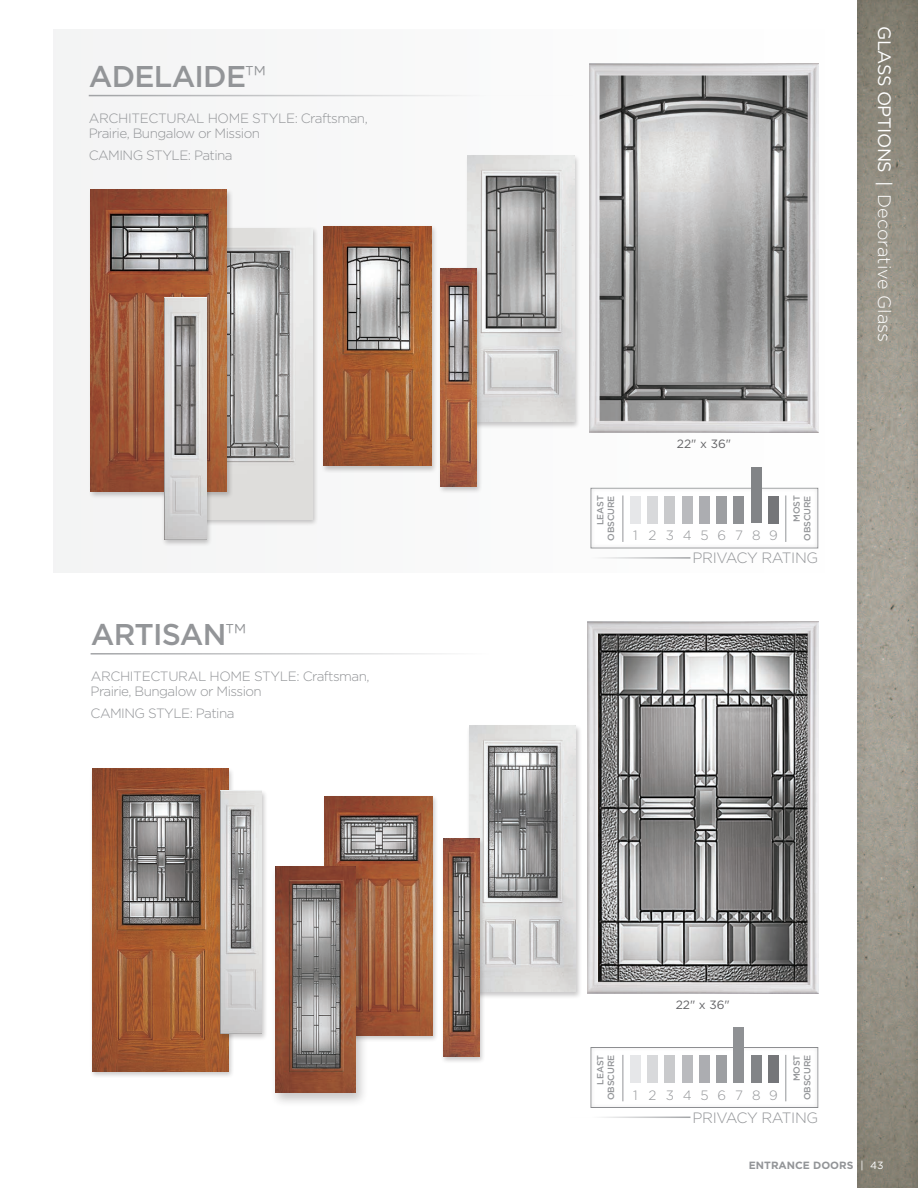
<style>
.page{position:relative;width:918px;height:1188px;background:#fff}
.page>*{position:absolute;margin:0;border:0;box-sizing:border-box;transform-origin:0 0}
.t1{font:500 30px "Gotham";letter-spacing:-.025em;color:#939598}
.t2{font:300 18px "Gotham";color:#fff}
.t3{font:300 15px "Gotham";letter-spacing:-.025em;color:#939598}
.t4{font:300 13.5px/15px "Gotham";letter-spacing:-.04em;color:#939598}
.t5{font:12px "Gotham";color:#636366}
.t6{font:700 10.5px "Gotham";color:#939598}
.t7{font:500 9px/10.5px "Gotham";letter-spacing:-.01em;color:#939598;text-align:right}
.s1{font-weight:300}
.s2{font-weight:400}
.s3{font-weight:400;color:#fff}
</style>
<div class="page">
<svg style="left:857px;top:0;width:61px;height:1188px;background:#999488"></svg>
<div style="left:53px;top:29px;width:781px;height:544px;background:#f8f8f9"></div>
<hr style="left:89px;top:95px;width:484px;height:1px;background:#939598">
<img style="left:589px;top:63px;width:229px;height:369px">
<div style="left:589px;top:486px;width:231px;height:63px;background:#231f20;opacity:.15"></div>
<hr style="left:569px;top:557px;width:121px;height:2px;background:#939598">
<div style="left:630px;top:496px;width:11px;height:27px;background:#e6e7e9"></div>
<div style="left:699px;top:496px;width:11px;height:27px;background:#acadb1"></div>
<div style="left:664px;top:496px;width:11px;height:27px;background:#c9cacc"></div>
<div style="left:734px;top:496px;width:10px;height:27px;background:#8f9194"></div>
<div style="left:647px;top:496px;width:11px;height:27px;background:#d8d9db"></div>
<div style="left:716px;top:496px;width:11px;height:27px;background:#9d9fa2"></div>
<div style="left:682px;top:496px;width:11px;height:27px;background:#babbbe"></div>
<div style="left:751px;top:468px;width:11px;height:55px;background:#828487"></div>
<div style="left:768px;top:496px;width:11px;height:27px;background:#757679"></div>
<hr style="left:623px;top:495px;width:1px;height:47px;background:#939598">
<hr style="left:785px;top:495px;width:1px;height:47px;background:#939598">
<hr style="left:91px;top:653px;width:484px;height:2px;background:#939598">
<hr style="left:569px;top:1117px;width:121px;height:1px;background:#939598">
<div style="left:630px;top:1055px;width:11px;height:28px;background:#e6e7e9"></div>
<div style="left:699px;top:1055px;width:11px;height:28px;background:#acadb1"></div>
<div style="left:664px;top:1055px;width:11px;height:28px;background:#c9cacc"></div>
<div style="left:734px;top:1027px;width:10px;height:56px;background:#8f9194"></div>
<div style="left:647px;top:1055px;width:11px;height:28px;background:#d8d9db"></div>
<div style="left:716px;top:1055px;width:11px;height:28px;background:#9d9fa2"></div>
<div style="left:682px;top:1055px;width:11px;height:28px;background:#babbbe"></div>
<div style="left:751px;top:1055px;width:11px;height:28px;background:#828487"></div>
<div style="left:768px;top:1055px;width:11px;height:28px;background:#757679"></div>
<hr style="left:623px;top:1055px;width:1px;height:46px;background:#939598">
<hr style="left:785px;top:1055px;width:1px;height:46px;background:#939598">
<img style="left:587px;top:621px;width:231px;height:373px">
<div style="left:465px;top:154px;width:115px;height:275px;background:#231f20;opacity:.25"></div>
<img style="left:468px;top:156px;width:106px;height:266px">
<div style="left:321px;top:224px;width:117px;height:249px;background:#231f20;opacity:.25"></div>
<img style="left:324px;top:226px;width:107px;height:240px">
<div style="left:193px;top:226px;width:126px;height:301px;background:#231f20;opacity:.25"></div>
<img style="left:213px;top:228px;width:99px;height:291px">
<div style="left:88px;top:188px;width:145px;height:311px;background:#231f20;opacity:.25"></div>
<img style="left:91px;top:190px;width:136px;height:302px">
<div style="left:438px;top:266px;width:45px;height:228px;background:#231f20;opacity:.25"></div>
<img style="left:440px;top:268px;width:37px;height:218px">
<div style="left:161px;top:296px;width:52px;height:251px;background:#231f20;opacity:.25"></div>
<img style="left:164px;top:297px;width:43px;height:243px">
<div style="left:466px;top:724px;width:116px;height:276px;background:#231f20;opacity:.25"></div>
<img style="left:469px;top:726px;width:107px;height:266px">
<div style="left:322px;top:795px;width:117px;height:247px;background:#231f20;opacity:.25"></div>
<img style="left:325px;top:796px;width:108px;height:239px">
<div style="left:269px;top:863px;width:99px;height:244px;background:#231f20;opacity:.25"></div>
<img style="left:275px;top:867px;width:81px;height:226px">
<div style="left:89px;top:767px;width:146px;height:312px;background:#231f20;opacity:.25"></div>
<img style="left:92px;top:769px;width:136px;height:302px">
<div style="left:440px;top:837px;width:46px;height:227px;background:#231f20;opacity:.25"></div>
<img style="left:443px;top:838px;width:37px;height:219px">
<div style="left:217px;top:789px;width:51px;height:251px;background:#231f20;opacity:.25"></div>
<img style="left:220px;top:791px;width:42px;height:242px">
<h1 class="t1" style="left:89px;top:59px;width:178px">ADELAIDE<span class="s1">™</span></h1>
<p class="t4" style="left:89px;top:111px;width:281px">ARCHITECTURAL HOME STYLE: Craftsman,<br>Prairie, Bungalow or Mission</p>
<p class="t4" style="left:89px;top:147px;width:145px">CAMING STYLE: Patina</p>
<h1 class="t1" style="left:91px;top:618px;width:157px">ARTISAN<span class="s1">™</span></h1>
<p class="t4" style="left:91px;top:669px;width:281px">ARCHITECTURAL HOME STYLE: Craftsman,<br>Prairie, Bungalow or Mission</p>
<p class="t4" style="left:91px;top:706px;width:145px">CAMING STYLE: Patina</p>
<p class="t5" style="left:677px;top:437px;width:56px">22" x 36"</p>
<p class="t7" style="left:595px;top:541px;width:47px;rotate:-90deg">LEAST<br>OBSCURE</p>
<p class="t7" style="left:791px;top:541px;width:47px;rotate:-90deg">MOST<br>OBSCURE</p>
<p class="t4" style="left:666px;top:528px;width:10px">3</p>
<p class="t4" style="left:717px;top:528px;width:10px">6</p>
<p class="t4" style="left:769px;top:528px;width:10px">9</p>
<p class="t4" style="left:649px;top:528px;width:9px">2</p>
<p class="t4" style="left:700px;top:528px;width:10px">5</p>
<p class="t4" style="left:752px;top:528px;width:10px">8</p>
<p class="t4" style="left:633px;top:528px;width:6px">1</p>
<p class="t4" style="left:683px;top:528px;width:10px">4</p>
<p class="t4" style="left:735px;top:528px;width:9px">7</p>
<p class="t3" style="left:693px;top:550px;width:127px">PRIVACY RATING</p>
<h2 class="t2" style="left:894px;top:26px;width:317px;rotate:90deg"><span class="s2">GLASS OPTIONS |</span> Decorative Glass</h2>
<p class="t5" style="left:676px;top:998px;width:56px">22" x 36"</p>
<p class="t7" style="left:595px;top:1100px;width:47px;rotate:-90deg">LEAST<br>OBSCURE</p>
<p class="t7" style="left:791px;top:1100px;width:47px;rotate:-90deg">MOST<br>OBSCURE</p>
<p class="t4" style="left:666px;top:1087px;width:10px">3</p>
<p class="t4" style="left:717px;top:1087px;width:10px">6</p>
<p class="t4" style="left:769px;top:1087px;width:10px">9</p>
<p class="t4" style="left:649px;top:1087px;width:9px">2</p>
<p class="t4" style="left:700px;top:1087px;width:10px">5</p>
<p class="t4" style="left:752px;top:1087px;width:10px">8</p>
<p class="t4" style="left:633px;top:1087px;width:6px">1</p>
<p class="t4" style="left:683px;top:1087px;width:10px">4</p>
<p class="t4" style="left:735px;top:1087px;width:9px">7</p>
<p class="t3" style="left:693px;top:1109px;width:127px">PRIVACY RATING</p>
<p class="t6" style="left:749px;top:1159px;width:136px">ENTRANCE DOORS <span class="s3">| 43</span></p>
</div>
